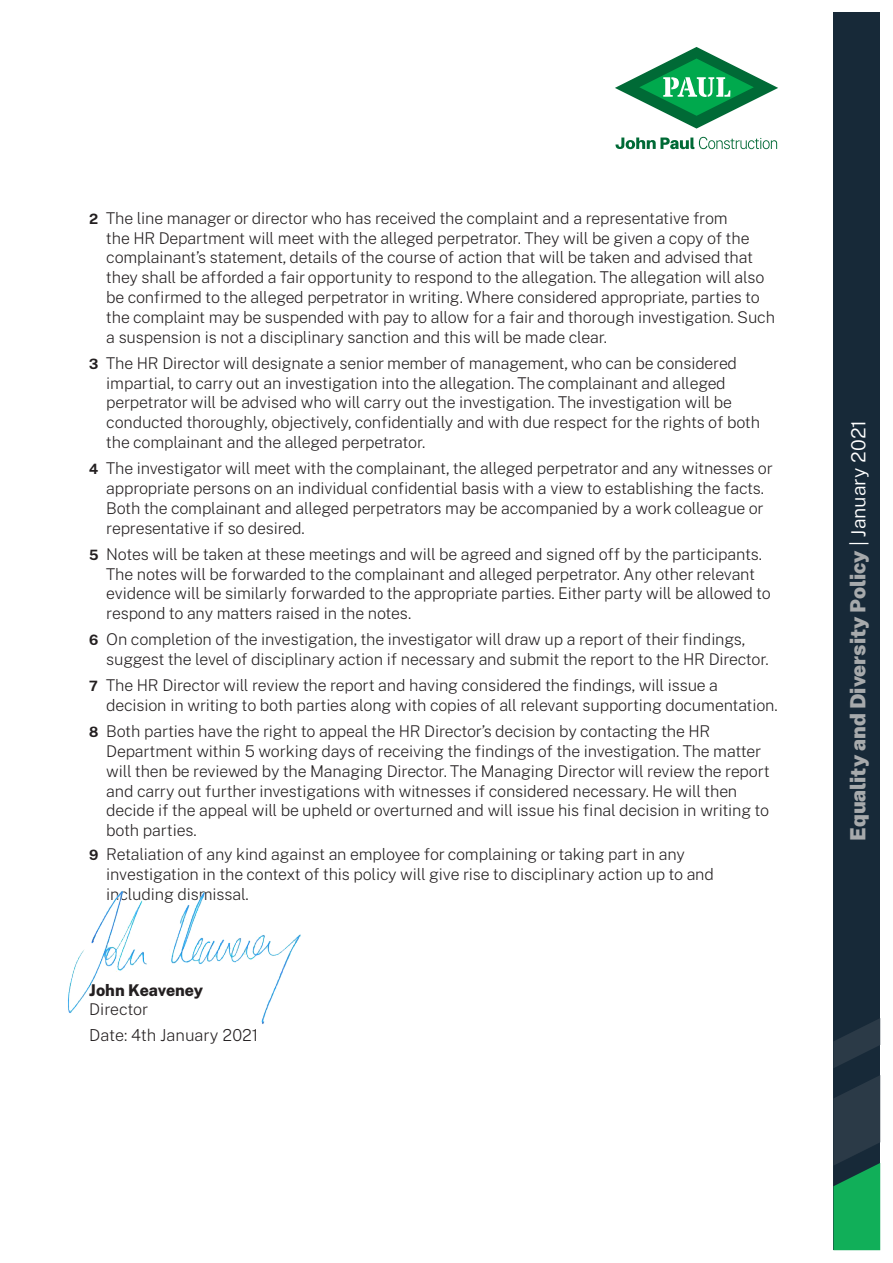
<style>
.page{position:relative;width:893px;height:1263px;background:#fff}
.page>*{position:absolute;margin:0;border:0;box-sizing:border-box;transform-origin:0 0}
.t1{font:900 21px "Public Sans";color:#a7aaac}
.t2{font:200 16.5px "Public Sans";color:#231f20}
.text_paragraph{font:200 16.2px/19.8px "Public Sans";letter-spacing:-.01em;color:#231f20}
.text_paragraph-2{font:800 16.2px "Public Sans";color:#231f20}
.s1{font-weight:700;font-size:14.25px}
.s2{font-weight:300;font-size:19.5px;color:#fff}
</style>
<div class="page">
<div style="left:833px;top:13px;width:47px;height:1237px;background:#172938"></div>
<svg style="left:833px;top:1076px;width:47px;height:174px"></svg>
<svg style="left:834px;top:1018px;width:46px;height:50px"></svg>
<svg style="left:615px;top:137px;width:162px;height:12px"></svg>
<svg style="left:615px;top:47px;width:163px;height:82px"></svg>
<img style="left:68px;top:891px;width:233px;height:133px">
<p class="text_paragraph" style="left:106px;top:207px;width:670px;text-indent:-17px"><span class="s1">2</span> The line manager or director who has received the complaint and a representative from<br>the HR Department will meet with the alleged perpetrator. They will be given a copy of the complainant’s statement, details of the course of action that will be taken and advised that they shall be afforded a fair opportunity to respond to the allegation. The allegation will also be confirmed to the alleged perpetrator in writing. Where considered appropriate, parties to the complaint may be suspended with pay to allow for a fair and thorough investigation. Such a suspension is not a disciplinary sanction and this will be made clear.</p>
<p class="text_paragraph" style="left:106px;top:352px;width:655px;text-indent:-17px"><span class="s1">3</span> The HR Director will designate a senior member of management, who can be considered impartial, to carry out an investigation into the allegation. The complainant and alleged perpetrator will be advised who will carry out the investigation. The investigation will be conducted thoroughly, objectively, confidentially and with due respect for the rights of both the complainant and the alleged perpetrator.</p>
<p class="text_paragraph" style="left:106px;top:457px;width:668px;text-indent:-17px"><span class="s1">4</span> The investigator will meet with the complainant, the alleged perpetrator and any witnesses or appropriate persons on an individual confidential basis with a view to establishing the facts.<br>Both the complainant and alleged perpetrators may be accompanied by a work colleague or representative if so desired.</p>
<p class="text_paragraph" style="left:106px;top:543px;width:666px;text-indent:-17px"><span class="s1">5</span> Notes will be taken at these meetings and will be agreed and signed off by the participants.<br>The notes will be forwarded to the complainant and alleged perpetrator. Any other relevant evidence will be similarly forwarded to the appropriate parties. Either party will be allowed to respond to any matters raised in the notes.</p>
<p class="text_paragraph" style="left:106px;top:629px;width:664px;text-indent:-17px"><span class="s1">6</span> On completion of the investigation, the investigator will draw up a report of their findings, suggest the level of disciplinary action if necessary and submit the report to the HR Director.</p>
<p class="text_paragraph" style="left:106px;top:675px;width:673px;text-indent:-17px"><span class="s1">7</span> The HR Director will review the report and having considered the findings, will issue a decision in writing to both parties along with copies of all relevant supporting documentation.</p>
<p class="text_paragraph" style="left:106px;top:721px;width:665px;text-indent:-17px"><span class="s1">8</span> Both parties have the right to appeal the HR Director’s decision by contacting the HR Department within 5 working days of receiving the findings of the investigation. The matter will then be reviewed by the Managing Director. The Managing Director will review the report and carry out further investigations with witnesses if considered necessary. He will then decide if the appeal will be upheld or overturned and will issue his final decision in writing to both parties.</p>
<p class="text_paragraph" style="left:106px;top:844px;width:609px;text-indent:-17px"><span class="s1">9</span> Retaliation of any kind against an employee for complaining or taking part in any investigation in the context of this policy will give rise to disciplinary action up to and including dismissal.</p>
<p class="text_paragraph-2" style="left:89px;top:977px;width:115px">John Keaveney</p>
<p class="text_paragraph" style="left:89px;top:999px;width:60px">Director</p>
<p class="t2" style="left:89px;top:1022px;width:171px">Date: 4th January 2021</p>
<p class="t1" style="left:841px;top:841px;width:422px;rotate:-90deg">Equality and Diversity Policy <span class="s2">| January 2021</span></p>
</div>
